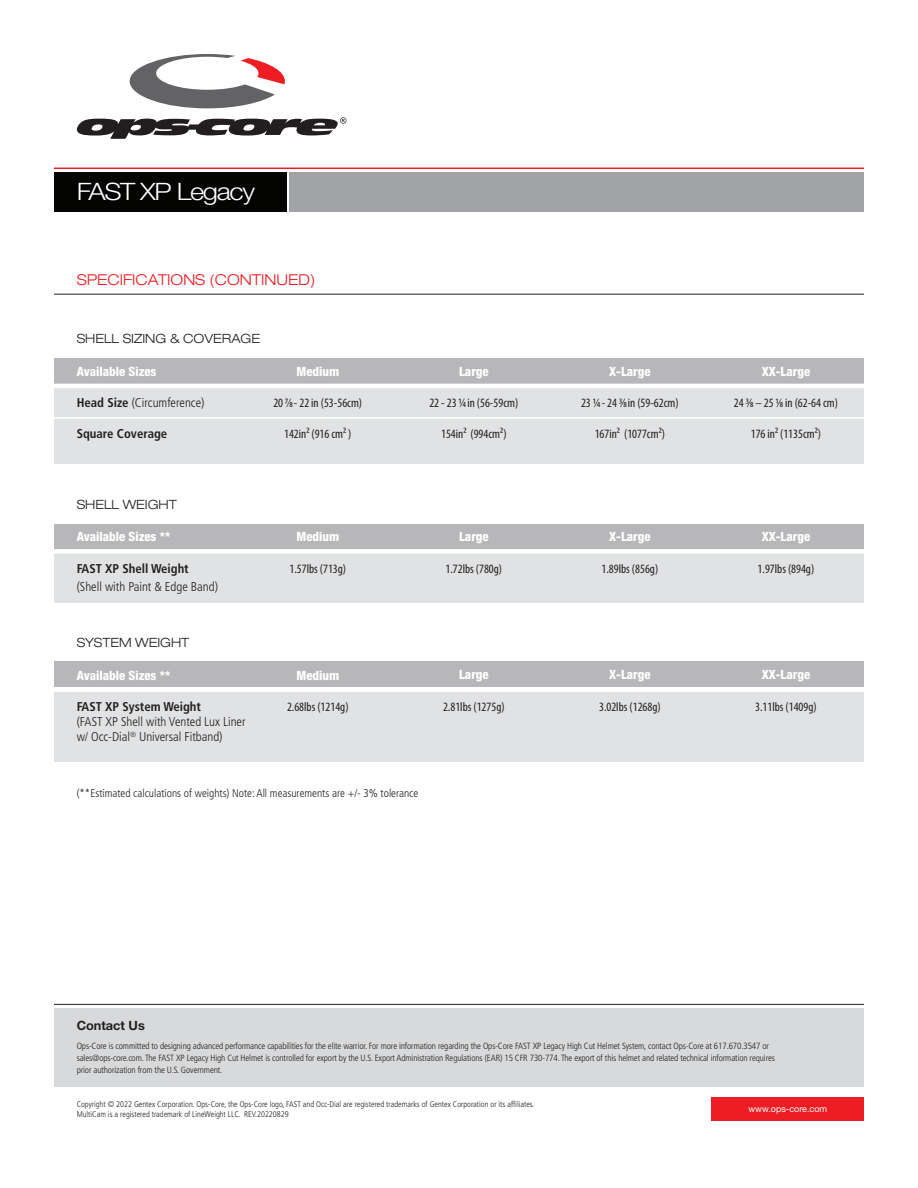
<style>
.page{position:relative;width:918px;height:1188px;background:#fff}
.page>*{position:absolute;margin:0;border:0;box-sizing:border-box;transform-origin:0 0}
.t1{font:300 24px "Helvetica Neue LT Std";letter-spacing:-.05em;color:#fff;scale:1.14 1}
.t2{font:300 expanded 15px "Helvetica Neue LT Std";color:#ee1d23}
.Charts{font:condensed 12.75px "Myriad Pro";color:#231f20}
.Charts-2{font:300 condensed 12.75px/15px "Frutiger LT Std";color:#231f20}
.Charts-3{font:800 condensed 12.75px "Helvetica Neue LT Std";color:#fff}
.Protection_Sub_Secti{font:condensed 12.75px "Myriad Pro";color:#231f20}
.t3{font:300 expanded 12.75px "Helvetica Neue LT Std";color:#231f20}
.Charts-4{font:700 condensed 12.75px "Frutiger LT Std";color:#231f20}
.Contact_Us_Copy{font:700 12.75px "Helvetica Neue LT Std";color:#231f20}
.Protection_Sub_Secti-2{font:300 condensed 11.25px "Frutiger LT Std";color:#231f20}
.Contact_Us_Copy-2{font:300 condensed 9px/12px "Frutiger LT Std";letter-spacing:-.01em;color:#231f20}
.t4{font:9px "Helvetica Neue LT Std";color:#fff}
.t5{font:300 condensed 8.25px/9.9px "Frutiger LT Std";color:#231f20}
.s1{font-weight:700}
</style>
<div class="page">
<div style="left:54px;top:1008px;width:810px;height:79px;background:#d8d9da"></div>
<hr style="left:54px;top:1004px;width:810px;height:1px;background:#231f20">
<div style="left:712px;top:1097px;width:152px;height:24px;background:#ee1d23"></div>
<svg style="left:130px;top:54px;width:155px;height:54px"></svg>
<svg style="left:77px;top:117px;width:269px;height:22px"></svg>
<hr style="left:54px;top:168px;width:810px;height:1px;background:#e51a23">
<div style="left:54px;top:172px;width:233px;height:39px;background:#040503"></div>
<div style="left:290px;top:172px;width:574px;height:39px;background:#a1a3a6"></div>
<div style="left:54px;top:359px;width:810px;height:25px;background:#b7b7ba"></div>
<div style="left:54px;top:524px;width:810px;height:25px;background:#b7b7ba"></div>
<div style="left:54px;top:388px;width:810px;height:76px;background:#e1e2e3"></div>
<div style="left:54px;top:553px;width:810px;height:50px;background:#e1e2e3"></div>
<div style="left:54px;top:549px;width:810px;height:5px;background:#fff"></div>
<hr style="left:54px;top:417px;width:810px;height:2px;background:#fff">
<hr style="left:54px;top:294px;width:810px;height:1px;background:#231f20">
<div style="left:54px;top:662px;width:810px;height:25px;background:#b7b7ba"></div>
<div style="left:54px;top:691px;width:810px;height:70px;background:#e1e2e3"></div>
<div style="left:54px;top:687px;width:810px;height:5px;background:#fff"></div>
<p class="t1" style="left:77px;top:177px;width:158px">FAST XP Legacy</p>
<p class="t2" style="left:77px;top:271px;width:240px">SPECIFICATIONS (CONTINUED)</p>
<p class="t3" style="left:77px;top:331px;width:185px">SHELL SIZING &amp; COVERAGE</p>
<p class="Charts-3" style="left:77px;top:363px;width:81px">Available Sizes</p>
<p class="Charts-3" style="left:296px;top:363px;width:44px">Medium</p>
<p class="Charts-3" style="left:459px;top:363px;width:31px">Large</p>
<p class="Charts-3" style="left:609px;top:363px;width:43px">X-Large</p>
<p class="Charts-3" style="left:762px;top:363px;width:50px">XX-Large</p>
<p class="Charts-2" style="left:77px;top:396px;width:129px"><span class="s1">Head Size</span> (Circumference)</p>
<p class="Charts" style="left:273px;top:396px;width:90px">20 7/8 - 22 in (53-56cm)</p>
<p class="Protection_Sub_Secti" style="left:429px;top:396px;width:90px">22 - 23 1/4 in (56-59cm)</p>
<p class="Protection_Sub_Secti" style="left:581px;top:396px;width:99px">23 1/4 - 24 3/8 in (59-62cm)</p>
<p class="Protection_Sub_Secti" style="left:734px;top:396px;width:106px">24 3/8 – 25 1/8 in (62-64 cm)</p>
<p class="Charts-4" style="left:77px;top:426px;width:92px">Square Coverage</p>
<p class="Charts" style="left:284px;top:426px;width:69px">142in² (916 cm² )</p>
<p class="Charts" style="left:441px;top:426px;width:67px">154in² (994cm²)</p>
<p class="Charts" style="left:595px;top:426px;width:72px">167in² (1077cm²)</p>
<p class="Protection_Sub_Secti" style="left:751px;top:426px;width:72px">176 in² (1135cm²)</p>
<p class="t3" style="left:77px;top:497px;width:102px">SHELL WEIGHT</p>
<p class="Charts-3" style="left:77px;top:529px;width:95px">Available Sizes **</p>
<p class="Charts-3" style="left:296px;top:529px;width:44px">Medium</p>
<p class="Charts-3" style="left:459px;top:529px;width:31px">Large</p>
<p class="Charts-3" style="left:609px;top:529px;width:43px">X-Large</p>
<p class="Charts-3" style="left:762px;top:529px;width:50px">XX-Large</p>
<p class="Charts-2" style="left:77px;top:560px;width:143px;line-height:18px"><span class="s1">FAST XP Shell Weight<br></span>(Shell with Paint &amp; Edge Band)</p>
<p class="Charts" style="left:289px;top:561px;width:58px">1.57lbs (713g)</p>
<p class="Charts" style="left:446px;top:561px;width:58px">1.72lbs (780g)</p>
<p class="Charts" style="left:602px;top:561px;width:58px">1.89lbs (856g)</p>
<p class="Protection_Sub_Secti" style="left:758px;top:561px;width:58px">1.97lbs (894g)</p>
<p class="t3" style="left:77px;top:635px;width:114px">SYSTEM WEIGHT</p>
<p class="Charts-3" style="left:77px;top:667px;width:95px">Available Sizes **</p>
<p class="Charts-2" style="left:77px;top:700px;width:170px"><span class="s1">FAST XP System Weight<br></span>(FAST XP Shell with Vented Lux Liner w/ Occ-Dial<sup>®</sup> Universal Fitband)</p>
<p class="Charts-3" style="left:296px;top:667px;width:44px">Medium</p>
<p class="Charts" style="left:287px;top:700px;width:63px">2.68lbs (1214g)</p>
<p class="Charts-3" style="left:459px;top:667px;width:31px">Large</p>
<p class="Charts" style="left:443px;top:699px;width:63px">2.81lbs (1275g)</p>
<p class="Charts-3" style="left:609px;top:667px;width:43px">X-Large</p>
<p class="Charts" style="left:599px;top:699px;width:63px">3.02lbs (1268g)</p>
<p class="Charts-3" style="left:762px;top:667px;width:50px">XX-Large</p>
<p class="Protection_Sub_Secti" style="left:755px;top:699px;width:63px">3.11lbs (1409g)</p>
<p class="Protection_Sub_Secti-2" style="left:77px;top:787px;width:343px">(**Estimated calculations of weights) Note: All measurements are +/- 3% tolerance</p>
<p class="Contact_Us_Copy" style="left:77px;top:1018px;width:70px">Contact Us</p>
<p class="Contact_Us_Copy-2" style="left:77px;top:1040px;width:700px">Ops-Core is committed to designing advanced performance capabilities for the elite warrior. For more information regarding the Ops-Core FAST XP Legacy High Cut Helmet System, contact Ops-Core at 617.670.3547 or sales@ops-core.com. The FAST XP Legacy High Cut Helmet is controlled for export by the U.S. Export Administration Regulations (EAR) 15 CFR 730-774. The export of this helmet and related technical information requires prior authorization from the U.S. Government.</p>
<p class="t5" style="left:77px;top:1100px;width:459px">Copyright © 2022 Gentex Corporation. Ops-Core, the Ops-Core logo, FAST and Occ-Dial are registered trademarks of Gentex Corporation or its affiliates.<br>MultiCam is a registered trademark of LineWeight LLC. REV.20220829</p>
<p class="t4" style="left:748px;top:1103px;width:80px">www.ops-core.com</p>
</div>
